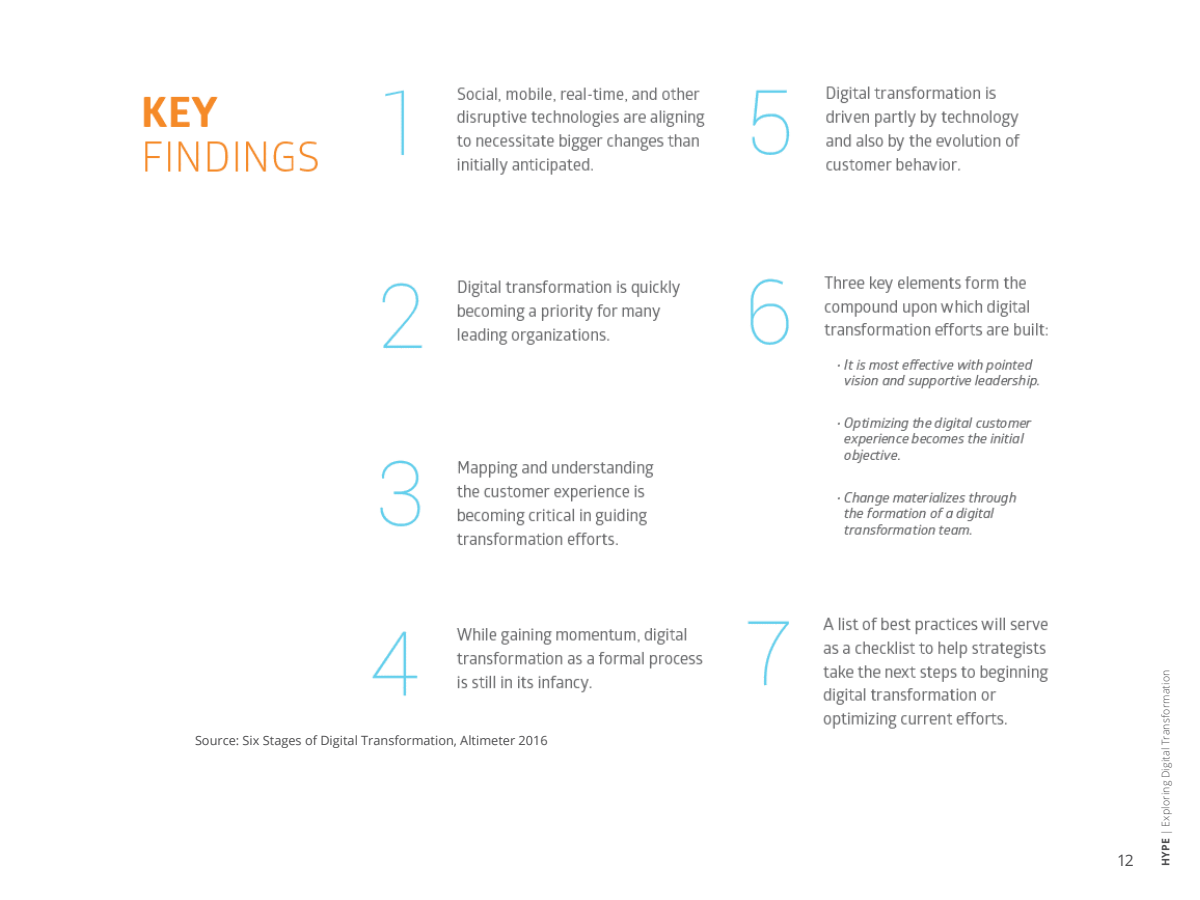
<style>
.page{position:relative;width:1200px;height:900px;background:#fff}
.page>*{position:absolute;margin:0;border:0;box-sizing:border-box;transform-origin:0 0}
.t1{font:15.75px "Open Sans";color:#4d4d4f}
.t2{font:12.75px "Open Sans";color:#4d4d4f}
.t3{font:300 10.5px "Open Sans";letter-spacing:.02em;color:#4d4d4f}
.s1{font-weight:700}
</style>
<div class="page">
<img style="left:143px;top:86px;width:906px;height:643px">
<p class="t2" style="left:195px;top:732px;width:354px">Source: Six Stages of Digital Transformation, Altimeter 2016</p>
<p class="t1" style="left:1117px;top:849px;width:18px">12</p>
<p class="t3" style="left:1159px;top:866px;width:198px;rotate:-90deg"><span class="s1">HYPE</span> | Exploring Digital Transformation</p>
</div>
